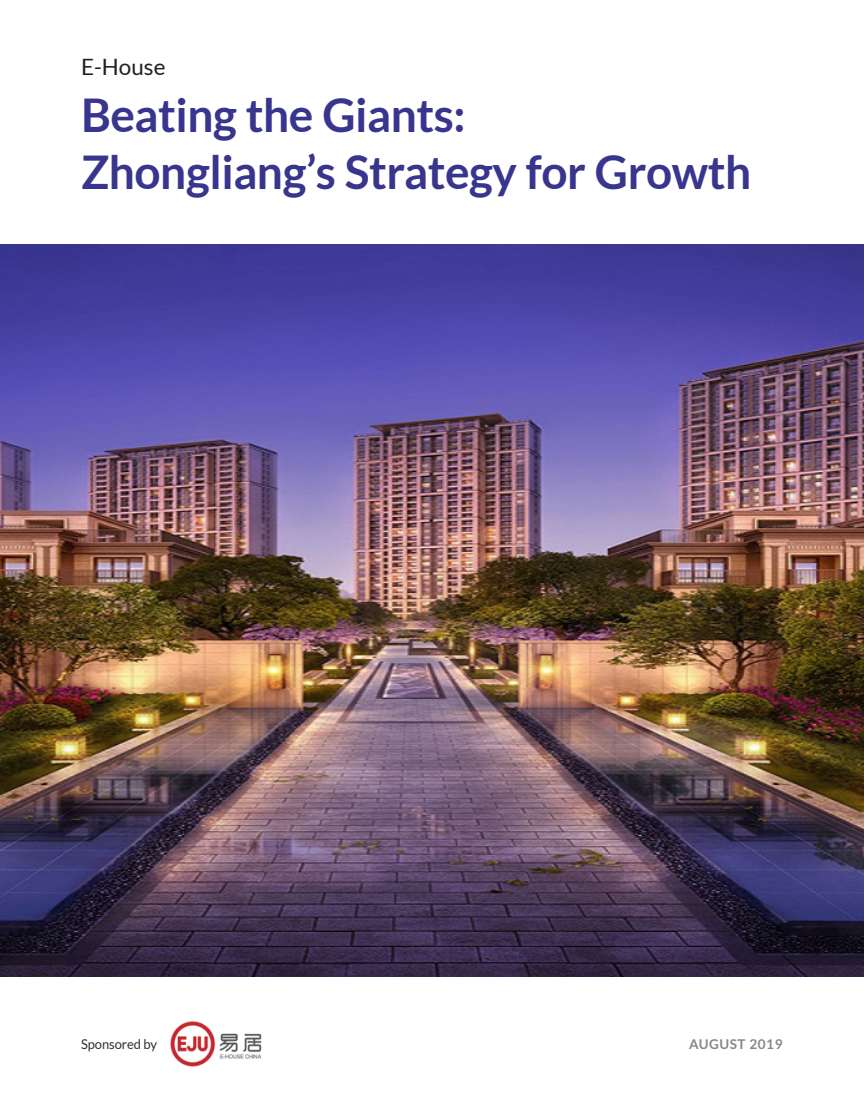
<style>
.page{position:relative;width:864px;height:1107px;background:#fff}
.page>*{position:absolute;margin:0;border:0;box-sizing:border-box;transform-origin:0 0}
.article_title{font:700 46.5px/57px "Lato";letter-spacing:-.01em;color:#38358e}
.body{font:22.5px "Lato";color:#231f20}
.body-2{font:13.5px "Lato";letter-spacing:-.005em;color:#2e2f2e;scale:.96 1}
.body-3{font:700 13.5px "Lato";letter-spacing:.04em;color:#858788}
</style>
<div class="page">
<img style="left:0;top:245px;width:864px;height:732px">
<img style="left:170px;top:1021px;width:92px;height:46px">
<p class="body" style="left:81px;top:54px;width:86px">E-House</p>
<p class="article_title" style="left:81px;top:86px;width:672px">Beating the Giants:<br>Zhongliang’s Strategy for Growth</p>
<p class="body-2" style="left:81px;top:1037px;width:81px">Sponsored by</p>
<p class="body-3" style="left:689px;top:1037px;width:95px">AUGUST 2019</p>
</div>
